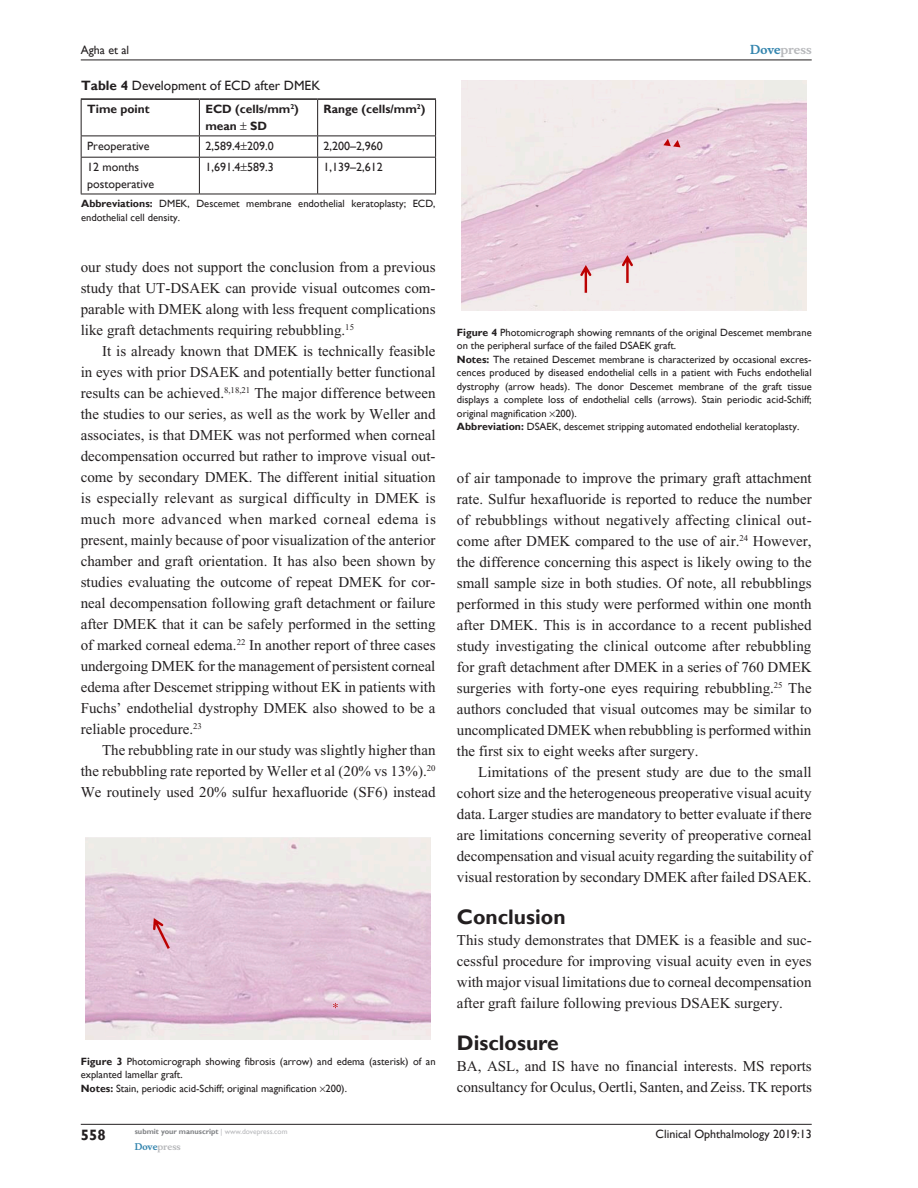
<style>
.page{position:relative;width:918px;height:1188px;background:#fff}
.page>*{position:absolute;margin:0;border:0;box-sizing:border-box;transform-origin:0 0}
.t1{font:700 21px "Gill Sans";color:#231f20}
.Tx{font:15px/21px "Times New Roman";color:#231f20;text-align:justify}
.TxF{font:15px/21px "Times New Roman";color:#231f20;text-align:justify}
.t2{font:700 15px "Gill Sans";color:#231f20}
.TN_TT{font:13.5px "Gill Sans";color:#231f20}
.TB{font:12px/16.5px "Gill Sans";color:#231f20}
.TCH{font:700 12px "Gill Sans";color:#231f20}
.t3{font:700 12px "Musee";color:#b8b9bc}
.FigSNRI{font:10.5px/13.5px "Gill Sans";color:#231f20;text-align:justify}
.FigC{font:10.5px/13.5px "Gill Sans";color:#231f20}
.TSNRI{font:10.5px/13.5px "Gill Sans";color:#231f20}
.t4{font:700 9px "Musee";color:#b8b9bc}
.t5{font:700 7.5px "Gill Sans";color:#808285}
.s1{font-weight:700}
.s2{font-weight:400;color:#b8b9bc}
.s3{color:#3485ae}
</style>
<div class="page">
<hr style="left:81px;top:1124px;width:731px;height:1px;background:#231f20">
<hr style="left:81px;top:60px;width:731px;height:1px;background:#231f20">
<img style="left:86px;top:837px;width:345px;height:203px">
<hr style="left:81px;top:100px;width:1px;height:36px;background:#231f20">
<hr style="left:199px;top:100px;width:1px;height:36px;background:#231f20">
<hr style="left:317px;top:100px;width:1px;height:36px;background:#231f20">
<hr style="left:435px;top:100px;width:1px;height:36px;background:#231f20">
<hr style="left:81px;top:136px;width:118px;height:1px;background:#231f20">
<svg style="left:81px;top:136px;width:1px;height:21px"></svg>
<hr style="left:199px;top:136px;width:119px;height:1px;background:#231f20">
<svg style="left:199px;top:136px;width:1px;height:21px"></svg>
<hr style="left:318px;top:136px;width:118px;height:1px;background:#231f20">
<svg style="left:317px;top:136px;width:1px;height:21px"></svg>
<svg style="left:435px;top:136px;width:1px;height:21px"></svg>
<hr style="left:81px;top:157px;width:118px;height:1px;background:#231f20">
<hr style="left:81px;top:158px;width:1px;height:36px;background:#231f20">
<hr style="left:199px;top:157px;width:119px;height:1px;background:#231f20">
<hr style="left:199px;top:158px;width:1px;height:36px;background:#231f20">
<hr style="left:318px;top:157px;width:118px;height:1px;background:#231f20">
<hr style="left:317px;top:158px;width:1px;height:36px;background:#231f20">
<hr style="left:435px;top:158px;width:1px;height:36px;background:#231f20">
<hr style="left:81px;top:194px;width:118px;height:1px;background:#231f20">
<hr style="left:199px;top:194px;width:119px;height:1px;background:#231f20">
<hr style="left:318px;top:194px;width:118px;height:1px;background:#231f20">
<hr style="left:81px;top:98px;width:118px;height:2px;background:#231f20">
<hr style="left:199px;top:98px;width:119px;height:2px;background:#231f20">
<hr style="left:318px;top:98px;width:118px;height:2px;background:#231f20">
<img style="left:462px;top:81px;width:345px;height:229px">
<p class="TB" style="left:81px;top:42px;width:50px">Agha et al</p>
<p class="TN_TT" style="left:81px;top:78px;width:241px"><span class="s1">Table 4</span> Development of ECD after DMEK</p>
<p class="TCH" style="left:87px;top:102px;width:64px">Time point</p>
<p class="TCH" style="left:205px;top:102px;width:95px">ECD (cells/mm<sup>2</sup>)</p>
<p class="TCH" style="left:205px;top:119px;width:63px">mean SD</p>
<p class="TCH" style="left:324px;top:102px;width:103px">Range (cells/mm<sup>2</sup>)</p>
<p class="TB" style="left:87px;top:138px;width:64px">Preoperative</p>
<p class="TB" style="left:205px;top:138px;width:70px">2,589.4 209.0</p>
<p class="TB" style="left:324px;top:138px;width:61px">2,200–2,960</p>
<p class="TB" style="left:87px;top:159px;width:69px">12 months postoperative</p>
<p class="TB" style="left:205px;top:159px;width:70px">1,691.4 589.3</p>
<p class="TB" style="left:324px;top:159px;width:61px">1,139–2,612</p>
<p class="TSNRI" style="left:81px;top:197px;width:356px"><span class="s1">Abbreviations:</span> DMEK, Descemet membrane endothelial keratoplasty; ECD, endothelial cell density.</p>
<p class="Tx" style="left:81px;top:257px;width:356px">our study does not support the conclusion from a previous study that UT-DSAEK can provide visual outcomes com&shy;parable with DMEK along with less frequent complications like graft detachments requiring rebubbling.<sup>15</sup></p>
<p class="Tx" style="left:81px;top:341px;width:357px;text-indent:21px">It is already known that DMEK is technically feasible in eyes with prior DSAEK and potentially better functional results can be achieved.<sup>8,18,21</sup> The major difference between the studies to our series, as well as the work by Weller and associates, is that DMEK was not performed when corneal decompensation occurred but rather to improve visual out&shy;come by secondary DMEK. The different initial situation is especially relevant as surgical difficulty in DMEK is much more advanced when marked corneal edema is present, mainly because of poor visualization of the anterior chamber and graft orientation. It has also been shown by studies evaluating the outcome of repeat DMEK for cor&shy;neal decompensation following graft detachment or failure after DMEK that it can be safely performed in the setting of marked corneal edema.<sup>22</sup> In another report of three cases undergoing DMEK for the management of persistent corneal edema after Descemet stripping without EK in patients with Fuchs’ endothelial dystrophy DMEK also showed to be a reliable procedure.<sup>23</sup></p>
<p class="Tx" style="left:81px;top:740px;width:356px;text-indent:21px">The rebubbling rate in our study was slightly higher than the rebubbling rate reported by Weller et al (20% vs 13%).<sup>20<br></sup>We routinely used 20% sulfur hexafluoride (SF6) instead</p>
<p class="FigC" style="left:81px;top:1055px;width:356px"><span class="s1">Figure 3</span> Photomicrograph showing fibrosis (arrow) and edema (asterisk) of an explanted lamellar graft.</p>
<p class="FigSNRI" style="left:81px;top:1082px;width:268px"><span class="s1">Notes:</span> Stain, periodic acid-Schiff; original magnification 200).</p>
<p class="t2" style="left:81px;top:1126px;width:26px">558</p>
<p class="t5" style="left:135px;top:1127px;width:154px">submit your manuscript <span class="s2">| www.dovepress.com</span></p>
<p class="t4" style="left:135px;top:1141px;width:48px"><span class="s3">Dove</span>press</p>
<p class="t3" style="left:750px;top:43px;width:63px"><span class="s3">Dove</span>press</p>
<p class="FigC" style="left:457px;top:326px;width:356px"><span class="s1">Figure 4</span> Photomicrograph showing remnants of the original Descemet membrane on the peripheral surface of the failed DSAEK graft.</p>
<p class="FigSNRI" style="left:457px;top:353px;width:356px"><span class="s1">Notes:</span> The retained Descemet membrane is characterized by occasional excres&shy;cences produced by diseased endothelial cells in a patient with Fuchs endothelial dystrophy (arrow heads). The donor Descemet membrane of the graft tissue displays a complete loss of endothelial cells (arrows). Stain periodic acid-Schiff; original magnification 200).</p>
<p class="FigSNRI" style="left:457px;top:420px;width:344px"><span class="s1">Abbreviation:</span> DSAEK, descemet stripping automated endothelial keratoplasty.</p>
<p class="Tx" style="left:457px;top:467px;width:356px">of air tamponade to improve the primary graft attachment rate. Sulfur hexafluoride is reported to reduce the number of rebubblings without negatively affecting clinical out&shy;come after DMEK compared to the use of air.<sup>24</sup> However, the difference concerning this aspect is likely owing to the small sample size in both studies. Of note, all rebubblings performed in this study were performed within one month after DMEK. This is in accordance to a recent published study investigating the clinical outcome after rebubbling for graft detachment after DMEK in a series of 760 DMEK surgeries with forty-one eyes requiring rebubbling.<sup>25</sup> The authors concluded that visual outcomes may be similar to uncomplicated DMEK when rebubbling is performed within the first six to eight weeks after surgery.</p>
<p class="Tx" style="left:457px;top:761px;width:357px;text-indent:21px">Limitations of the present study are due to the small cohort size and the heterogeneous preoperative visual acuity data. Larger studies are mandatory to better evaluate if there are limitations concerning severity of preoperative corneal decompensation and visual acuity regarding the suitability of visual restoration by secondary DMEK after failed DSAEK.</p>
<h1 class="t1" style="left:457px;top:904px;width:110px">Conclusion</h1>
<p class="TxF" style="left:457px;top:929px;width:356px">This study demonstrates that DMEK is a feasible and suc&shy;cessful procedure for improving visual acuity even in eyes with major visual limitations due to corneal decompensation after graft failure following previous DSAEK surgery.</p>
<h1 class="t1" style="left:457px;top:1030px;width:103px">Disclosure</h1>
<p class="TxF" style="left:457px;top:1055px;width:357px">BA, ASL, and IS have no financial interests. MS reports consultancy for Oculus, Oertli, Santen, and Zeiss. TK reports</p>
<p class="TB" style="left:656px;top:1126px;width:158px">Clinical Ophthalmology 2019:13</p>
</div>
